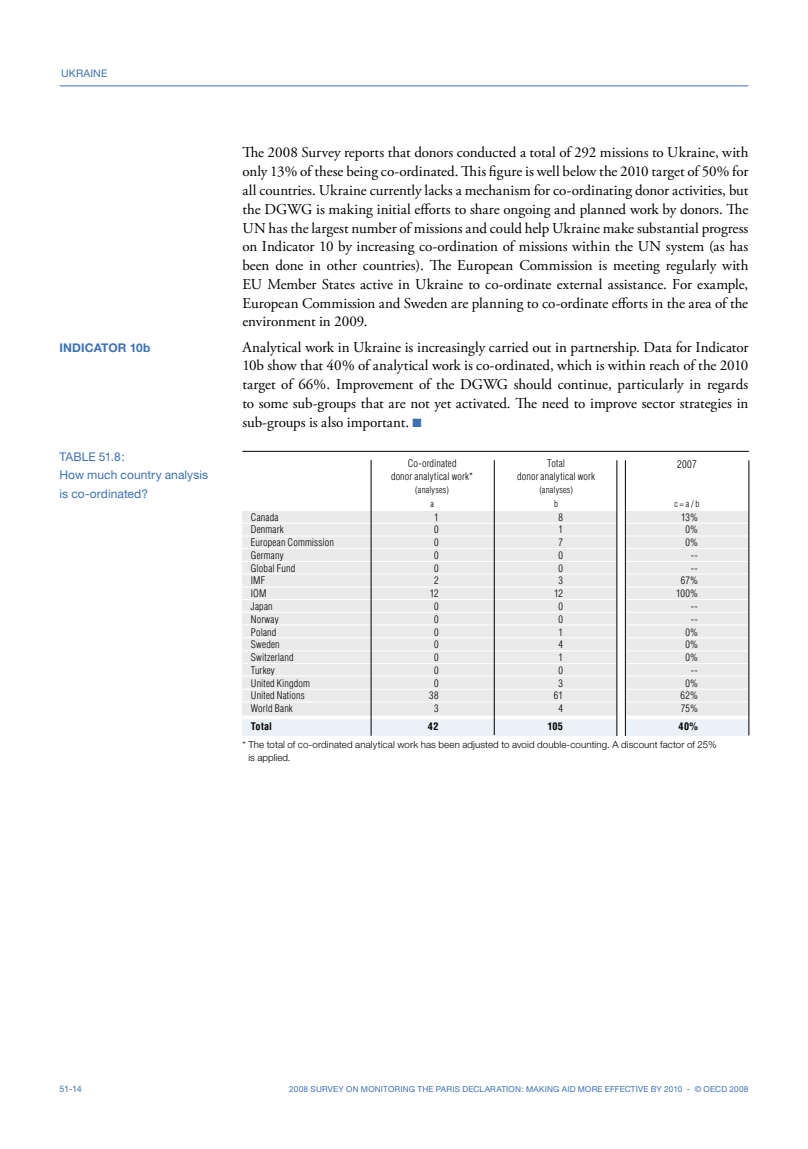
<style>
.page{position:relative;width:808px;height:1149px;background:#fff}
.page>*{position:absolute;margin:0;border:0;box-sizing:border-box;transform-origin:0 0}
.t1{font:15px/18.8px "Adobe Garamond Pro";color:#000;text-align:justify}
.t2{font:12px/18.8px "Helvetica Neue";letter-spacing:.005em;color:#3c71b6}
.t3{font:700 12px "Helvetica Neue";letter-spacing:.01em;color:#3c71b6}
.t4{font:10.5px "Helvetica Neue";letter-spacing:.01em;color:#3c71b6}
.t5{font:300 condensed 10.5px "Helvetica LT Std";color:#000}
.t6{font:300 condensed 10.2px/12.8px "Helvetica LT Std";letter-spacing:.015em;color:#000;text-align:center}
.t7{font:700 condensed 10.2px "Helvetica LT Std";letter-spacing:.03em;color:#000}
.t8{font:300 9.75px/12.8px "Helvetica Neue";letter-spacing:.01em;color:#000}
.t9{font:300 condensed 9px/13.2px "Helvetica LT Std";letter-spacing:.025em;color:#000;text-align:center}
.t10{font:9px "Helvetica Neue";color:#3c71b6}
.t11{font:8.25px "Helvetica Neue";letter-spacing:.025em;color:#3c71b6}
.s1{color:#3c71b6}
</style>
<div class="page">
<hr style="left:60px;top:85px;width:688px;height:1px;background:#3c71b6">
<hr style="left:242px;top:451px;width:507px;height:1px;background:#000">
<div style="left:242px;top:716px;width:507px;height:20px;background:#ebf1f8"></div>
<div style="left:242px;top:511px;width:507px;height:206px;background:#eaeaea"></div>
<hr style="left:242px;top:535px;width:507px;height:1px;background:#fff">
<hr style="left:242px;top:715px;width:507px;height:4px;background:#fff">
<hr style="left:242px;top:548px;width:507px;height:1px;background:#fff">
<hr style="left:242px;top:561px;width:507px;height:1px;background:#fff">
<hr style="left:242px;top:573px;width:507px;height:1px;background:#fff">
<hr style="left:242px;top:586px;width:507px;height:1px;background:#fff">
<hr style="left:242px;top:599px;width:507px;height:1px;background:#fff">
<hr style="left:242px;top:611px;width:507px;height:1px;background:#fff">
<hr style="left:242px;top:624px;width:507px;height:1px;background:#fff">
<hr style="left:242px;top:637px;width:507px;height:1px;background:#fff">
<hr style="left:242px;top:650px;width:507px;height:1px;background:#fff">
<hr style="left:242px;top:663px;width:507px;height:1px;background:#fff">
<hr style="left:242px;top:675px;width:507px;height:1px;background:#fff">
<hr style="left:242px;top:688px;width:507px;height:1px;background:#fff">
<hr style="left:242px;top:701px;width:507px;height:1px;background:#fff">
<hr style="left:242px;top:522px;width:507px;height:1px;background:#fff">
<hr style="left:371px;top:460px;width:1px;height:275px;background:#000">
<hr style="left:494px;top:460px;width:1px;height:274px;background:#000">
<div style="left:617px;top:463px;width:9px;height:279px;background:#fff"></div>
<hr style="left:617px;top:460px;width:1px;height:278px;background:#000">
<hr style="left:625px;top:460px;width:1px;height:278px;background:#000">
<div style="left:242px;top:735px;width:507px;height:26px;background:#fff"></div>
<hr style="left:749px;top:460px;width:1px;height:275px;background:#000">
<p class="t4" style="left:61px;top:67px;width:48px">UKRAINE</p>
<p class="t3" style="left:60px;top:340px;width:92px">INDICATOR 10b</p>
<p class="t2" style="left:60px;top:446px;width:150px">TABLE 51.8:<br>How much country analysis is co-ordinated?</p>
<p class="t1" style="left:242px;top:144px;width:508px">The 2008 Survey reports that donors conducted a total of 292 missions to Ukraine, with only 13% of these being co-ordinated. This figure is well below the 2010 target of 50% for all countries. Ukraine currently lacks a mechanism for co-ordinating donor activities, but the DGWG is making initial efforts to share ongoing and planned work by donors. The UN has the largest number of missions and could help Ukraine make substantial progress on Indicator 10 by increasing co-ordination of missions within the UN system (as has been done in other countries). The European Commission is meeting regularly with EU Member States active in Ukraine to co-ordinate external assistance. For example, European Commission and Sweden are planning to co-ordinate efforts in the area of the environment in 2009.</p>
<p class="t1" style="left:242px;top:338px;width:507px">Analytical work in Ukraine is increasingly carried out in partnership. Data for Indicator 10b show that 40% of analytical work is co-ordinated, which is within reach of the 2010 target of 66%. Improvement of the DGWG should continue, particularly in regards to some sub-groups that are not yet activated. The need to improve sector strategies in sub-groups is also important. <span class="s1">■</span></p>
<p class="t6" style="left:391px;top:457px;width:84px">Co-ordinated<br>donor analytical work*</p>
<p class="t9" style="left:415px;top:483px;width:35px">(analyses) a</p>
<p class="t6" style="left:517px;top:457px;width:80px">Total<br>donor analytical work</p>
<p class="t9" style="left:539px;top:483px;width:35px">(analyses) b</p>
<p class="t5" style="left:677px;top:457px;width:21px">2007</p>
<p class="t9" style="left:675px;top:497px;width:26px">c = a / b</p>
<p class="t6" style="left:251px;top:510px;width:29px">Canada</p>
<p class="t6" style="left:434px;top:510px;width:6px">1</p>
<p class="t6" style="left:558px;top:510px;width:6px">8</p>
<p class="t6" style="left:681px;top:510px;width:18px">13%</p>
<p class="t6" style="left:251px;top:523px;width:34px">Denmark</p>
<p class="t6" style="left:434px;top:523px;width:6px">0</p>
<p class="t6" style="left:558px;top:523px;width:6px">1</p>
<p class="t6" style="left:685px;top:523px;width:14px">0%</p>
<p class="t6" style="left:251px;top:536px;width:85px">European Commission</p>
<p class="t6" style="left:434px;top:536px;width:6px">0</p>
<p class="t6" style="left:558px;top:536px;width:6px">7</p>
<p class="t6" style="left:685px;top:536px;width:14px">0%</p>
<p class="t6" style="left:251px;top:548px;width:34px">Germany</p>
<p class="t6" style="left:434px;top:548px;width:6px">0</p>
<p class="t6" style="left:558px;top:548px;width:6px">0</p>
<p class="t6" style="left:691px;top:548px;width:9px">--</p>
<p class="t6" style="left:251px;top:561px;width:46px">Global Fund</p>
<p class="t6" style="left:434px;top:561px;width:6px">0</p>
<p class="t6" style="left:558px;top:561px;width:6px">0</p>
<p class="t6" style="left:691px;top:561px;width:9px">--</p>
<p class="t6" style="left:251px;top:574px;width:16px">IMF</p>
<p class="t6" style="left:434px;top:574px;width:6px">2</p>
<p class="t6" style="left:558px;top:574px;width:6px">3</p>
<p class="t6" style="left:681px;top:574px;width:19px">67%</p>
<p class="t6" style="left:251px;top:587px;width:17px">IOM</p>
<p class="t6" style="left:430px;top:587px;width:10px">12</p>
<p class="t6" style="left:554px;top:587px;width:10px">12</p>
<p class="t6" style="left:676px;top:587px;width:23px">100%</p>
<p class="t6" style="left:251px;top:599px;width:23px">Japan</p>
<p class="t6" style="left:434px;top:599px;width:6px">0</p>
<p class="t6" style="left:558px;top:599px;width:6px">0</p>
<p class="t6" style="left:691px;top:599px;width:9px">--</p>
<p class="t6" style="left:251px;top:612px;width:29px">Norway</p>
<p class="t6" style="left:434px;top:612px;width:6px">0</p>
<p class="t6" style="left:558px;top:612px;width:6px">0</p>
<p class="t6" style="left:691px;top:612px;width:9px">--</p>
<p class="t6" style="left:251px;top:625px;width:27px">Poland</p>
<p class="t6" style="left:434px;top:625px;width:6px">0</p>
<p class="t6" style="left:558px;top:625px;width:6px">1</p>
<p class="t6" style="left:685px;top:625px;width:14px">0%</p>
<p class="t6" style="left:251px;top:638px;width:30px">Sweden</p>
<p class="t6" style="left:434px;top:638px;width:6px">0</p>
<p class="t6" style="left:558px;top:638px;width:6px">4</p>
<p class="t6" style="left:685px;top:638px;width:14px">0%</p>
<p class="t6" style="left:251px;top:650px;width:44px">Switzerland</p>
<p class="t6" style="left:434px;top:650px;width:6px">0</p>
<p class="t6" style="left:558px;top:650px;width:6px">1</p>
<p class="t6" style="left:685px;top:650px;width:14px">0%</p>
<p class="t6" style="left:251px;top:663px;width:25px">Turkey</p>
<p class="t6" style="left:434px;top:663px;width:6px">0</p>
<p class="t6" style="left:558px;top:663px;width:6px">0</p>
<p class="t6" style="left:691px;top:663px;width:9px">--</p>
<p class="t6" style="left:251px;top:676px;width:61px">United Kingdom</p>
<p class="t6" style="left:434px;top:676px;width:6px">0</p>
<p class="t6" style="left:558px;top:676px;width:6px">3</p>
<p class="t6" style="left:685px;top:676px;width:14px">0%</p>
<p class="t6" style="left:251px;top:689px;width:55px">United Nations</p>
<p class="t6" style="left:429px;top:689px;width:11px">38</p>
<p class="t6" style="left:554px;top:689px;width:11px">61</p>
<p class="t6" style="left:680px;top:689px;width:19px">62%</p>
<p class="t6" style="left:251px;top:701px;width:44px">World Bank</p>
<p class="t6" style="left:434px;top:701px;width:6px">3</p>
<p class="t6" style="left:558px;top:701px;width:6px">4</p>
<p class="t6" style="left:681px;top:701px;width:19px">75%</p>
<p class="t7" style="left:251px;top:720px;width:23px">Total</p>
<p class="t7" style="left:428px;top:720px;width:12px">42</p>
<p class="t7" style="left:547px;top:720px;width:17px">105</p>
<p class="t7" style="left:678px;top:720px;width:21px">40%</p>
<p class="t8" style="left:248px;top:737px;width:470px;text-indent:-6px">* The total of co-ordinated analytical work has been adjusted to avoid double-counting. A discount factor of 25% is applied.</p>
<p class="t10" style="left:60px;top:1083px;width:24px">51-14</p>
<p class="t11" style="left:289px;top:1083px;width:461px">2008 SURVEY ON MONITORING THE PARIS DECLARATION: MAKING AID MORE EFFECTIVE BY 2010 - © OECD 2008</p>
</div>
